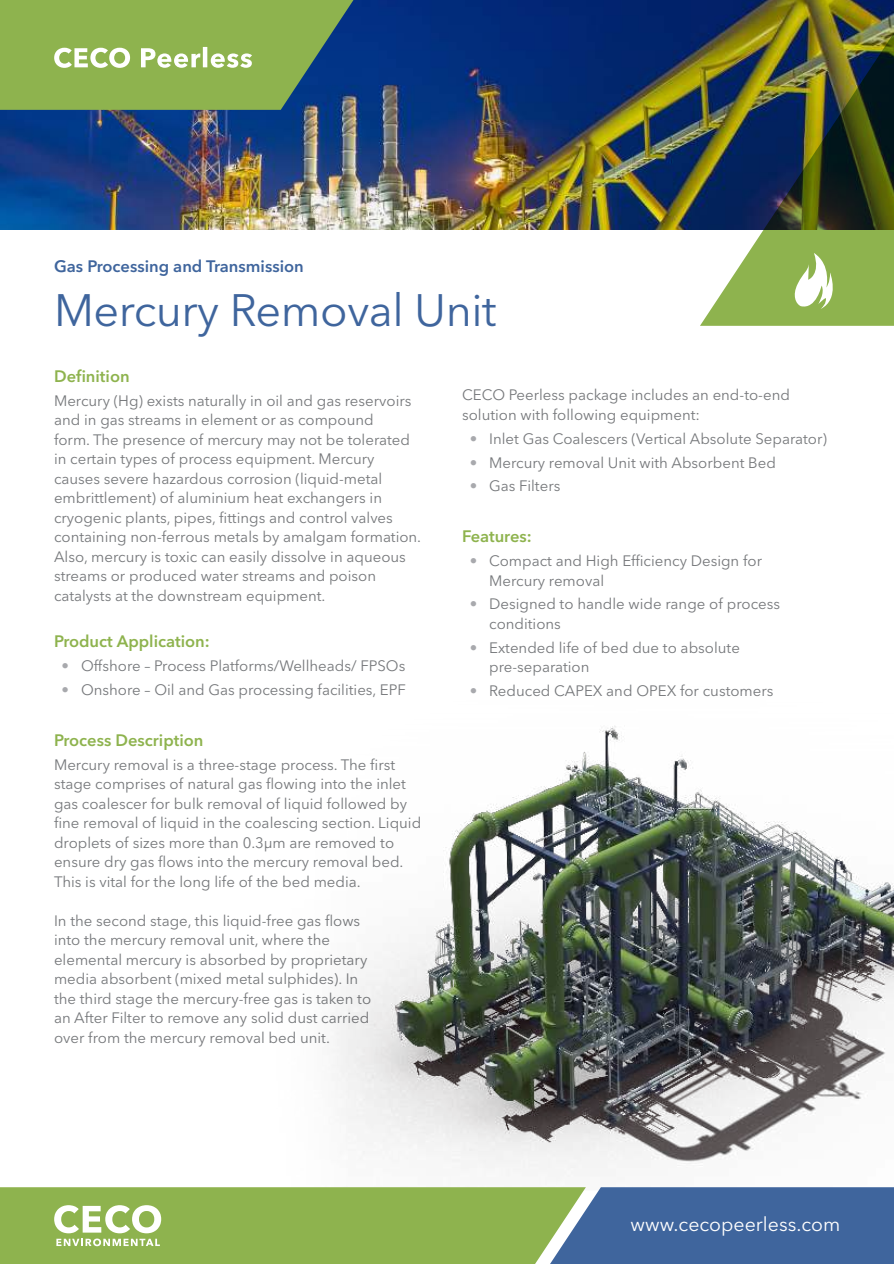
<style>
.page{position:relative;width:894px;height:1264px;background:#fff}
.page>*{position:absolute;margin:0;border:0;box-sizing:border-box;transform-origin:0 0}
.t1{font:45px "Avenir Next LT Pro";letter-spacing:-.01em;color:#3f659d}
.t2{font:19.5px "Avenir Next LT Pro";color:#fff}
.t3{font:600 16.5px "Avenir Next LT Pro";color:#8eb34e}
.t4{font:600 16.5px "Avenir Next LT Pro";color:#3f659d}
.t5{font:15px/19.5px "Avenir Next LT Pro";color:#76787b}
.s1{color:#a8a9ad}
</style>
<div class="page">
<img style="left:333px;top:726px;width:560px;height:451px">
<img style="left:0;top:0;width:893px;height:230px">
<img style="left:699px;top:33px;width:194px;height:293px">
<svg style="left:0;top:0;width:353px;height:110px;background:#85a95b"></svg>
<svg style="left:0;top:1187px;width:893px;height:77px;background:#779a72"></svg>
<svg style="left:791px;top:253px;width:48px;height:57px"></svg>
<p class="t4" style="left:54px;top:259px;width:251px">Gas Processing and Transmission</p>
<h1 class="t1" style="left:54px;top:291px;width:444px">Mercury Removal Unit</h1>
<p class="t3" style="left:54px;top:369px;width:77px">Definition</p>
<p class="t5" style="left:54px;top:392px;width:368px">Mercury (Hg) exists naturally in oil and gas reservoirs and in gas streams in element or as compound<br>form. The presence of mercury may not be tolerated in certain types of process equipment. Mercury causes severe hazardous corrosion (liquid-metal embrittlement) of aluminium heat exchangers in cryogenic plants, pipes, fittings and control valves containing non-ferrous metals by amalgam formation.<br>Also, mercury is toxic can easily dissolve in aqueous streams or produced water streams and poison catalysts at the downstream equipment.</p>
<p class="t3" style="left:54px;top:635px;width:157px">Product Application:</p>
<p class="t5" style="left:62px;top:657px;width:345px"><span class="s1">•</span> Offshore – Process Platforms/Wellheads/ FPSOs</p>
<p class="t5" style="left:62px;top:681px;width:345px"><span class="s1">•</span> Onshore – Oil and Gas processing facilities, EPF</p>
<p class="t3" style="left:54px;top:733px;width:151px">Process Description</p>
<p class="t5" style="left:54px;top:756px;width:368px">Mercury removal is a three-stage process. The first stage comprises of natural gas flowing into the inlet gas coalescer for bulk removal of liquid followed by fine removal of liquid in the coalescing section. Liquid droplets of sizes more than 0.3µm are removed to ensure dry gas flows into the mercury removal bed.<br>This is vital for the long life of the bed media.</p>
<p class="t5" style="left:54px;top:912px;width:318px">In the second stage, this liquid-free gas flows into the mercury removal unit, where the elemental mercury is absorbed by proprietary media absorbent (mixed metal sulphides). In the third stage the mercury-free gas is taken to an After Filter to remove any solid dust carried over from the mercury removal bed unit.</p>
<p class="t5" style="left:462px;top:387px;width:329px">CECO Peerless package includes an end-to-end solution with following equipment:</p>
<p class="t5" style="left:469px;top:430px;width:358px"><span class="s1">•</span> Inlet Gas Coalescers (Vertical Absolute Separator)</p>
<p class="t5" style="left:469px;top:454px;width:307px"><span class="s1">•</span> Mercury removal Unit with Absorbent Bed</p>
<p class="t5" style="left:469px;top:478px;width:92px"><span class="s1">•</span> Gas Filters</p>
<p class="t3" style="left:462px;top:529px;width:71px">Features:</p>
<p class="t5" style="left:489px;top:552px;width:274px;text-indent:-19px"><span class="s1">•</span> Compact and High Efficiency Design for<br>Mercury removal</p>
<p class="t5" style="left:489px;top:596px;width:292px;text-indent:-19px"><span class="s1">•</span> Designed to handle wide range of process conditions</p>
<p class="t5" style="left:489px;top:639px;width:252px;text-indent:-19px"><span class="s1">•</span> Extended life of bed due to absolute pre-separation</p>
<p class="t5" style="left:469px;top:682px;width:305px"><span class="s1">•</span> Reduced CAPEX and OPEX for customers</p>
<h2 class="t2" style="left:630px;top:1216px;width:211px">www.cecopeerless.com</h2>
</div>
